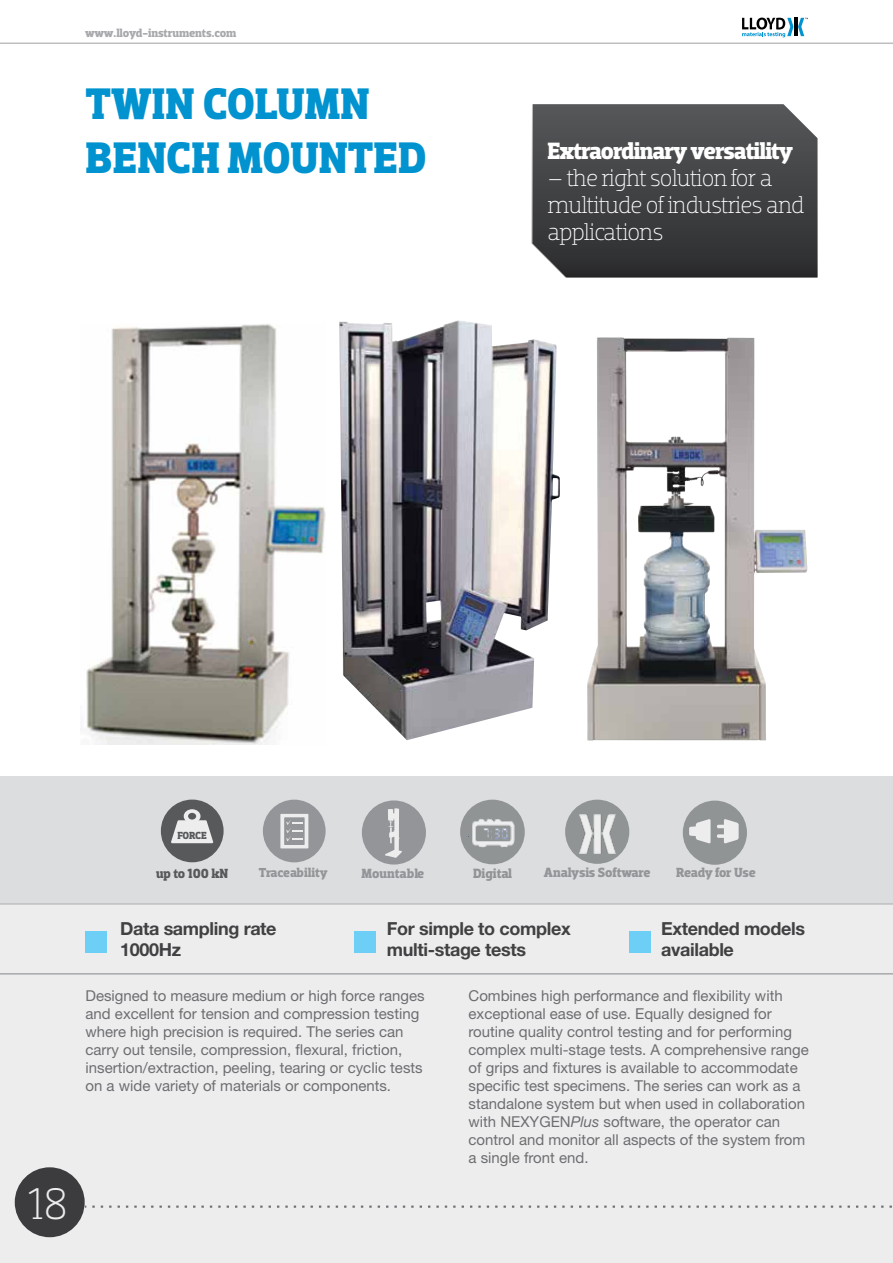
<style>
.page{position:relative;width:893px;height:1263px;background:#fff}
.page>*{position:absolute;margin:0;border:0;box-sizing:border-box;transform-origin:0 0}
.t1{font:700 45px/54px "Dobra Slab";color:#0093d0}
.t2{font:300 45px "Dobra Slab";color:#fff}
.t3{font:300 24px/27px "Dobra Slab";letter-spacing:-.04em;color:#fff}
.t4{font:700 24px "Dobra Slab";letter-spacing:-.035em;color:#fff}
.t5{font:700 18px/21px "Helvetica Neue";letter-spacing:-.02em;color:#414042}
.t6{font:15px/18px "Helvetica Neue";color:#6d6e71}
.t7{font:700 13.65px "Dobra Slab";letter-spacing:-.01em;color:#919495}
.t8{font:700 13.5px "Dobra Slab";color:#939598}
.t9{font:700 13.5px "Dobra Slab";letter-spacing:-.005em;color:#58595b}
.t10{font:700 13.2px "Dobra Slab";color:#939598}
.t11{font:700 12px "Dobra Slab";letter-spacing:-.01em;color:#a7a9ac}
.t12{font:700 10.5px "Dobra Slab";color:#58595b}
.s1{font-style:italic}
</style>
<div class="page">
<div style="left:0;top:895px;width:893px;height:368px;background:#ededee"></div>
<img style="left:339px;top:320px;width:221px;height:420px">
<img style="left:86px;top:324px;width:239px;height:420px">
<img style="left:587px;top:337px;width:220px;height:404px">
<div style="left:15px;top:1167px;width:70px;height:70px;background:#414042;border-radius:50%"></div>
<svg style="left:85px;top:1205px;width:807px;height:3px"></svg>
<div style="left:0;top:777px;width:893px;height:127px;background:#dcddde"></div>
<div style="left:85px;top:932px;width:21px;height:21px;background:#6dcff6"></div>
<div style="left:354px;top:932px;width:21px;height:21px;background:#6dcff6"></div>
<div style="left:630px;top:932px;width:21px;height:21px;background:#6dcff6"></div>
<hr style="left:0;top:973px;width:893px;height:1px;background:#a7a9ac">
<hr style="left:0;top:903px;width:893px;height:2px;background:#bcbec0">
<hr style="left:0;top:43px;width:893px;height:1px;background:#bcbec0">
<svg style="left:531px;top:104px;width:286px;height:173px;background:#464749"></svg>
<div style="left:263px;top:800px;width:63px;height:62px;background:#939598;border-radius:50%"></div>
<svg style="left:280px;top:814px;width:28px;height:34px"></svg>
<div style="left:362px;top:800px;width:64px;height:64px;background:#939598;border-radius:50%"></div>
<svg style="left:385px;top:808px;width:17px;height:50px"></svg>
<div style="left:161px;top:799px;width:63px;height:63px;background:#58595b;border-radius:50%"></div>
<svg style="left:171px;top:809px;width:42px;height:34px"></svg>
<div style="left:460px;top:800px;width:65px;height:64px;background:#919495;border-radius:50%"></div>
<img style="left:468px;top:818px;width:47px;height:30px">
<div style="left:565px;top:800px;width:64px;height:64px;background:#919495;border-radius:50%"></div>
<img style="left:579px;top:814px;width:37px;height:39px">
<div style="left:683px;top:800px;width:64px;height:65px;background:#919495;border-radius:50%"></div>
<svg style="left:717px;top:819px;width:22px;height:24px"></svg>
<svg style="left:689px;top:819px;width:22px;height:24px"></svg>
<svg style="left:742px;top:18px;width:66px;height:19px"></svg>
<p class="t11" style="left:85px;top:26px;width:153px">www.lloyd-instruments.com</p>
<h1 class="t1" style="left:85px;top:77px;width:233px">twin column bench mounted</h1>
<h2 class="t4" style="left:547px;top:137px;width:247px">Extraordinary versatility</h2>
<h2 class="t3" style="left:547px;top:165px;width:258px">– the right solution for a multitude of industries and applications</h2>
<h1 class="t2" style="left:29px;top:1177px;width:41px">18</h1>
<p class="t12" style="left:177px;top:829px;width:31px">FORCE</p>
<p class="t9" style="left:156px;top:865px;width:74px">up to 100 kN</p>
<p class="t7" style="left:473px;top:865px;width:40px">Digital</p>
<p class="t8" style="left:544px;top:864px;width:108px">Analysis software</p>
<p class="t8" style="left:676px;top:864px;width:81px">Ready for Use</p>
<p class="t10" style="left:259px;top:865px;width:71px">Traceability</p>
<p class="t8" style="left:362px;top:865px;width:64px">Mountable</p>
<p class="t5" style="left:120px;top:918px;width:158px">Data sampling rate<br>1000Hz</p>
<p class="t5" style="left:387px;top:918px;width:185px">For simple to complex multi-stage tests</p>
<p class="t5" style="left:661px;top:918px;width:145px">Extended models available</p>
<p class="t6" style="left:86px;top:986px;width:341px">Designed to measure medium or high force ranges and excellent for tension and compression testing where high precision is required. The series can carry out tensile, compression, flexural, friction, insertion/extraction, peeling, tearing or cyclic tests on a wide variety of materials or components.</p>
<p class="t6" style="left:468px;top:986px;width:342px">Combines high performance and flexibility with exceptional ease of use. Equally designed for routine quality control testing and for performing complex multi-stage tests. A comprehensive range of grips and fixtures is available to accommodate specific test specimens. The series can work as a standalone system but when used in collaboration with NEXYGEN<span class="s1">Plus</span> software, the operator can control and monitor all aspects of the system from a single front end.</p>
</div>
